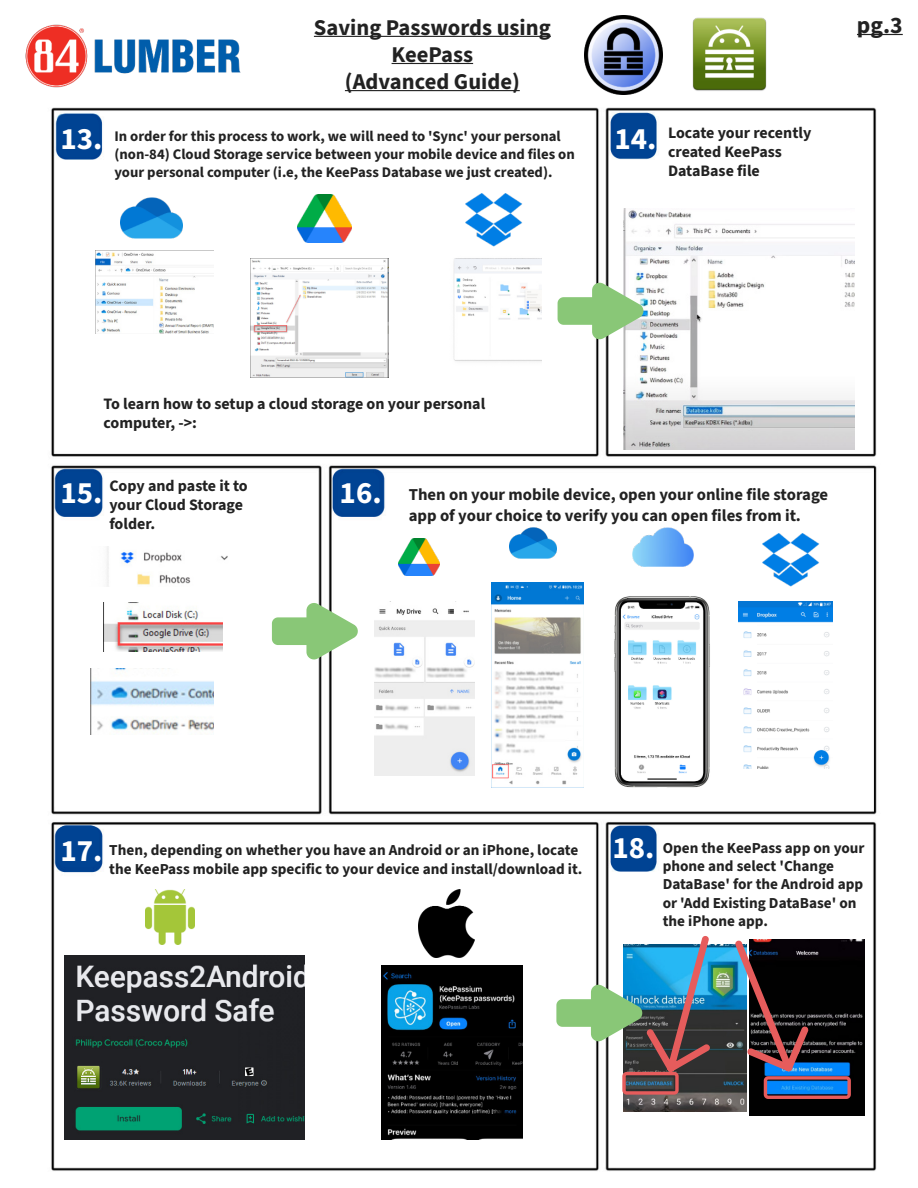
<style>
.page{position:relative;width:918px;height:1188px;background:#fff}
.page>*{position:absolute;margin:0;border:0;box-sizing:border-box;transform-origin:0 0}
.t1{font:700 31.05px "Source Sans 3";color:#fff}
.t2{font:700 23.62px "Source Sans 3";color:#222}
.t3{font:700 22.5px/27.2px "Source Sans 3";color:#222;text-align:center}
.t4{font:700 16.65px/20px "Source Sans 3";color:#222}
.t5{font:700 15.97px/19.1px "Source Sans 3";color:#222}
.t6{font:700 15.3px/18.2px "Source Sans 3";color:#222}
.t7{font:700 14.62px/17.6px "Source Sans 3";color:#222}
</style>
<div class="page">
<img style="left:51px;top:15px;width:852px;height:1156px">
<svg style="left:272px;top:601px;width:87px;height:60px"></svg>
<img style="left:624px;top:945px;width:123px;height:166px">
<img style="left:623px;top:208px;width:232px;height:241px">
<svg style="left:558px;top:281px;width:87px;height:60px"></svg>
<img style="left:64px;top:955px;width:240px;height:184px">
<img style="left:382px;top:965px;width:141px;height:174px">
<img style="left:374px;top:602px;width:101px;height:174px">
<img style="left:491px;top:583px;width:93px;height:205px">
<img style="left:610px;top:592px;width:106px;height:200px">
<div style="left:57px;top:116px;width:42px;height:42px;background:#004393"></div>
<div style="left:614px;top:116px;width:41px;height:42px;background:#004393"></div>
<div style="left:57px;top:472px;width:42px;height:41px;background:#004393"></div>
<div style="left:338px;top:472px;width:41px;height:42px;background:#004393"></div>
<div style="left:57px;top:825px;width:42px;height:42px;background:#004393"></div>
<div style="left:611px;top:829px;width:42px;height:42px;background:#004393"></div>
<img style="left:95px;top:251px;width:118px;height:83px">
<img style="left:449px;top:255px;width:92px;height:112px">
<img style="left:251px;top:259px;width:138px;height:119px">
<img style="left:297px;top:194px;width:54px;height:48px">
<img style="left:121px;top:198px;width:62px;height:41px">
<img style="left:466px;top:193px;width:56px;height:53px">
<img style="left:90px;top:668px;width:123px;height:67px">
<img style="left:89px;top:546px;width:141px;height:40px">
<img style="left:104px;top:603px;width:119px;height:48px">
<img style="left:398px;top:539px;width:42px;height:37px">
<img style="left:510px;top:527px;width:47px;height:31px">
<img style="left:632px;top:527px;width:61px;height:40px">
<img style="left:762px;top:533px;width:57px;height:53px">
<img style="left:739px;top:602px;width:94px;height:167px">
<img style="left:419px;top:890px;width:55px;height:68px">
<img style="left:145px;top:890px;width:49px;height:55px">
<div style="left:750px;top:940px;width:115px;height:175px;background:#010101"></div>
<svg style="left:556px;top:936px;width:154px;height:160px"></svg>
<svg style="left:735px;top:941px;width:118px;height:160px;background:#2b2d3c"></svg>
<hr style="left:314px;top:36px;width:237px;height:1px;background:#222">
<hr style="left:392px;top:63px;width:81px;height:1px;background:#222">
<hr style="left:345px;top:90px;width:175px;height:1px;background:#222">
<img style="left:584px;top:16px;width:79px;height:78px">
<img style="left:689px;top:15px;width:81px;height:79px">
<hr style="left:857px;top:34px;width:46px;height:1px;background:#222">
<div style="left:7px;top:3px;width:259px;height:99px;background:#fff"></div>
<img style="left:25px;top:24px;width:216px;height:64px">
<h3 class="t3" style="left:314px;top:14px;width:238px">Saving Passwords using<br>KeePass<br>(Advanced Guide)</h3>
<h2 class="t2" style="left:857px;top:9px;width:47px">pg.3</h2>
<p class="t7" style="left:114px;top:128px;width:462px">In order for this process to work, we will need to 'Sync' your personal (non-84) Cloud Storage service between your mobile device and files on your personal computer (i.e, the KeePass Database we just created).</p>
<p class="t5" style="left:668px;top:123px;width:145px">Locate your recently created KeePass<br>DataBase file</p>
<h1 class="t1" style="left:60px;top:117px;width:44px">13.</h1>
<h1 class="t1" style="left:615px;top:117px;width:44px">14.</h1>
<p class="t5" style="left:104px;top:395px;width:383px">To learn how to setup a cloud storage on your personal computer, -&gt;:</p>
<p class="t5" style="left:109px;top:477px;width:140px">Copy and paste it to your Cloud Storage folder.</p>
<h1 class="t1" style="left:60px;top:472px;width:44px">15.</h1>
<h1 class="t1" style="left:340px;top:472px;width:44px">16.</h1>
<p class="t4" style="left:409px;top:485px;width:421px">Then on your mobile device, open your online file storage app of your choice to verify you can open files from it.</p>
<h1 class="t1" style="left:60px;top:829px;width:44px">17.</h1>
<h1 class="t1" style="left:612px;top:826px;width:44px">18.</h1>
<p class="t6" style="left:109px;top:842px;width:475px">Then, depending on whether you have an Android or an iPhone, locate the KeePass mobile app specific to your device and install/download it.</p>
<p class="t6" style="left:663px;top:839px;width:204px">Open the KeePass app on your phone and select 'Change<br>DataBase' for the Android app or 'Add Existing DataBase' on the iPhone app.</p>
</div>
